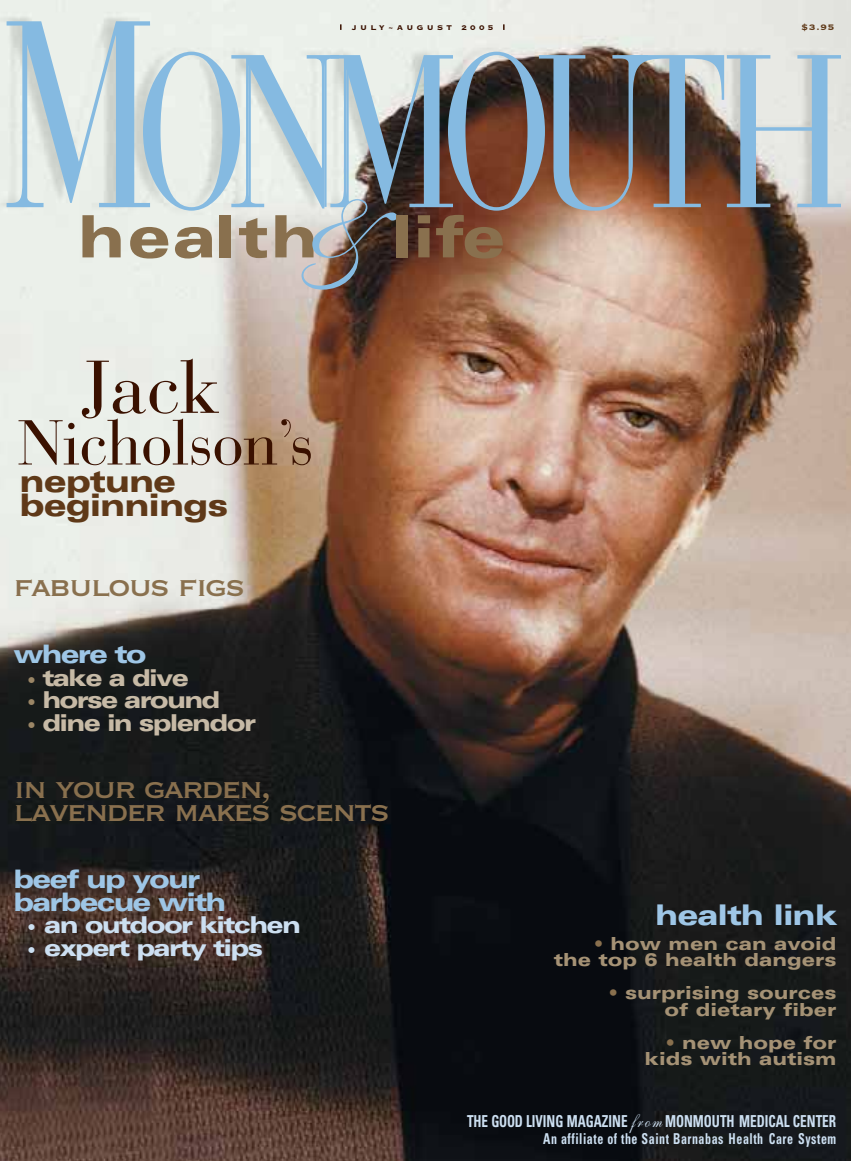
<style>
.page{position:relative;width:851px;height:1161px;background:#fff}
.page>*{position:absolute;margin:0;border:0;box-sizing:border-box;transform-origin:0 0}
.t1{font:216px "Bauer Bodoni";letter-spacing:-.095em;color:#85bae1;scale:.71 1}
.t2{font:74.1px "Bauer Bodoni";color:#3a1100}
.t3{font:62.85px "Bauer Bodoni";letter-spacing:-.01em;color:#3a1100}
.t4{font:900 expanded 58.5px "Univers";letter-spacing:.02em;color:#89704e}
.t5{font:36px "Copperplate Thirty One BC";letter-spacing:-.06em;color:#89704e}
.t6{font:900 expanded 31.05px/24.6px "Univers";letter-spacing:-.035em;color:#5f3918}
.t7{font:900 expanded 28.5px "Univers";letter-spacing:-.035em;color:#9ec6e6}
.t8{font:900 expanded 25.5px/22.5px "Univers";letter-spacing:-.075em;color:#9ec6e6}
.t9{font:900 expanded 23.25px "Univers";letter-spacing:-.075em;color:#c7baa6}
.t10{font:900 expanded 23.25px "Univers";letter-spacing:-.075em;color:#ccdff1}
.t11{font:900 expanded 18px/16.5px "Univers";color:#a59275;text-align:right}
.t12{font:700 condensed 16.5px "Univers";color:#ccdff1;scale:.8 1}
.t13{font:700 condensed 15px "Univers";letter-spacing:.045em;color:#ccdff1;scale:.8 1}
.t14{font:10.5px "Copperplate Thirty Three BC";color:#5f3918}
.t15{font:9px "Copperplate Thirty Three BC";letter-spacing:.365em;color:#3a1100}
.s1{font-size:264px}
.s2{font-family:"Shelley Allegro BT";font-weight:400;font-stretch:normal;font-size:103.5px;color:#85bae1}
.s3{font-size:16.5px;color:#9b8666}
.s4{font-size:16.5px}
.s5{color:#89704e}
.s6{font-family:"Shelley Allegro BT";font-weight:400;font-stretch:normal;font-size:21px}
</style>
<div class="page">
<img style="left:1px;top:0;width:849px;height:1160px">
<hr style="left:248px;top:61px;width:3px;height:141px;background:#85bae1">
<hr style="left:25px;top:37px;width:2px;height:164px;background:#85bae1">
<hr style="left:324px;top:56px;width:2px;height:151px;background:#85bae1">
<hr style="left:346px;top:61px;width:2px;height:142px;background:#85bae1">
<hr style="left:628px;top:59px;width:3px;height:119px;background:#85bae1">
<img style="left:343px;top:201px;width:22px;height:20px">
<h1 class="t1" style="left:4px;top:48px;width:1184px"><span class="s1">M</span>ONMOUTH</h1>
<p class="t15" style="left:352px;top:21px;width:143px">JULY~AUGUST 2005</p>
<p class="t14" style="left:801px;top:20px;width:34px">$3.95</p>
<h3 class="t4" style="left:78px;top:215px;width:429px">health<span class="s2">&amp;</span>life</h3>
<h2 class="t2" style="left:81px;top:358px;width:141px">Jack</h2>
<h3 class="t3" style="left:18px;top:418px;width:297px">Nicholson’s</h3>
<h3 class="t6" style="left:20px;top:471px;width:210px">neptune beginnings</h3>
<h3 class="t5" style="left:14px;top:562px;width:233px">fabulous figs</h3>
<h3 class="t8" style="left:14px;top:645px;width:135px">where to</h3>
<p class="t9" style="left:27px;top:669px;width:163px"><span class="s3">•</span> take a dive</p>
<p class="t9" style="left:27px;top:691px;width:195px"><span class="s3">•</span> horse around</p>
<p class="t9" style="left:27px;top:714px;width:230px"><span class="s3">•</span> dine in splendor</p>
<h3 class="t5" style="left:14px;top:765px;width:260px">in your garden,</h3>
<h3 class="t5" style="left:14px;top:787px;width:378px">lavender makes scents</h3>
<h3 class="t8" style="left:14px;top:870px;width:214px">beef up your barbecue with</h3>
<p class="t10" style="left:27px;top:916px;width:275px"><span class="s4">•</span> an outdoor kitchen</p>
<p class="t10" style="left:27px;top:939px;width:237px"><span class="s4">•</span> expert party tips</p>
<h3 class="t7" style="left:655px;top:904px;width:184px">health link</h3>
<p class="t11" style="left:553px;top:937px;width:284px"><span class="s5">•</span> how men can avoid the top 6 health dangers</p>
<p class="t11" style="left:608px;top:986px;width:229px"><span class="s5">•</span> surprising sources of dietary fiber</p>
<p class="t11" style="left:644px;top:1036px;width:194px"><span class="s5">•</span> new hope for kids with autism</p>
<p class="t12" style="left:467px;top:1115px;width:463px">THE GOOD LIVING MAGAZINE <span class="s6">from</span> MONMOUTH MEDICAL CENTER</p>
<p class="t13" style="left:543px;top:1133px;width:368px">An affiliate of the Saint Barnabas Health Care System</p>
</div>
